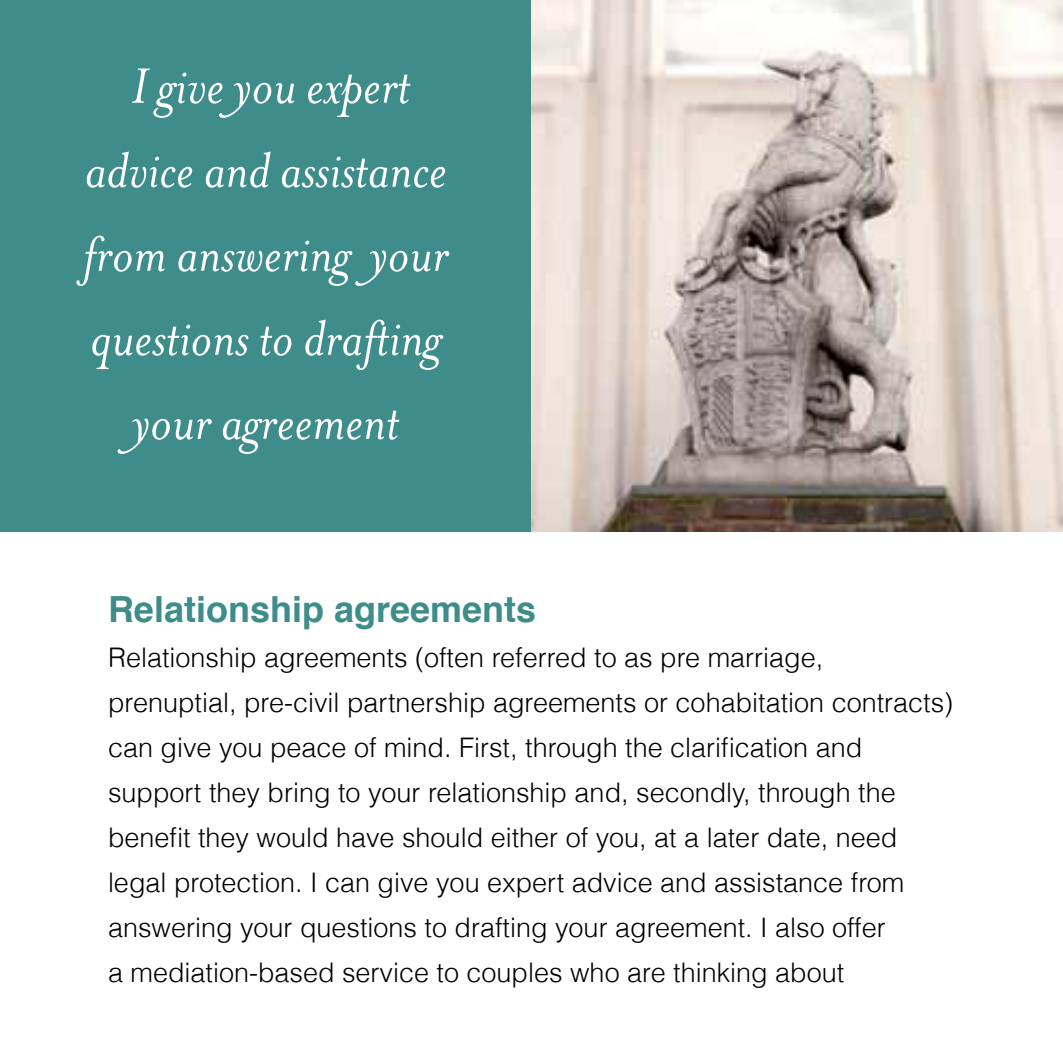
<style>
.page{position:relative;width:1063px;height:1063px;background:#fff}
.page>*{position:absolute;margin:0;border:0;box-sizing:border-box;transform-origin:0 0}
.t1{font:italic 57px/84px "Mrs Eaves";color:#fff;text-align:center}
.t2{font:700 36px "Helvetica";color:#3e8d8a}
.t3{font:300 27px/45px "Helvetica";color:#000}
</style>
<div class="page">
<div style="left:0;top:0;width:531px;height:531px;background:#3e8d8a"></div>
<img style="left:531px;top:0;width:532px;height:531px">
<h1 class="t1" style="left:83px;top:44px;width:367px">I give you expert advice and assistance from answering your questions to drafting your agreement</h1>
<h2 class="t2" style="left:108px;top:581px;width:430px">Relationship agreements</h2>
<p class="t3" style="left:108px;top:635px;width:847px">Relationship agreements (often referred to as pre marriage, prenuptial, pre-civil partnership agreements or cohabitation contracts) can give you peace of mind. First, through the clarification and support they bring to your relationship and, secondly, through the benefit they would have should either of you, at a later date, need legal protection. I can give you expert advice and assistance from answering your questions to drafting your agreement. I also offer<br>a mediation-based service to couples who are thinking about</p>
</div>
